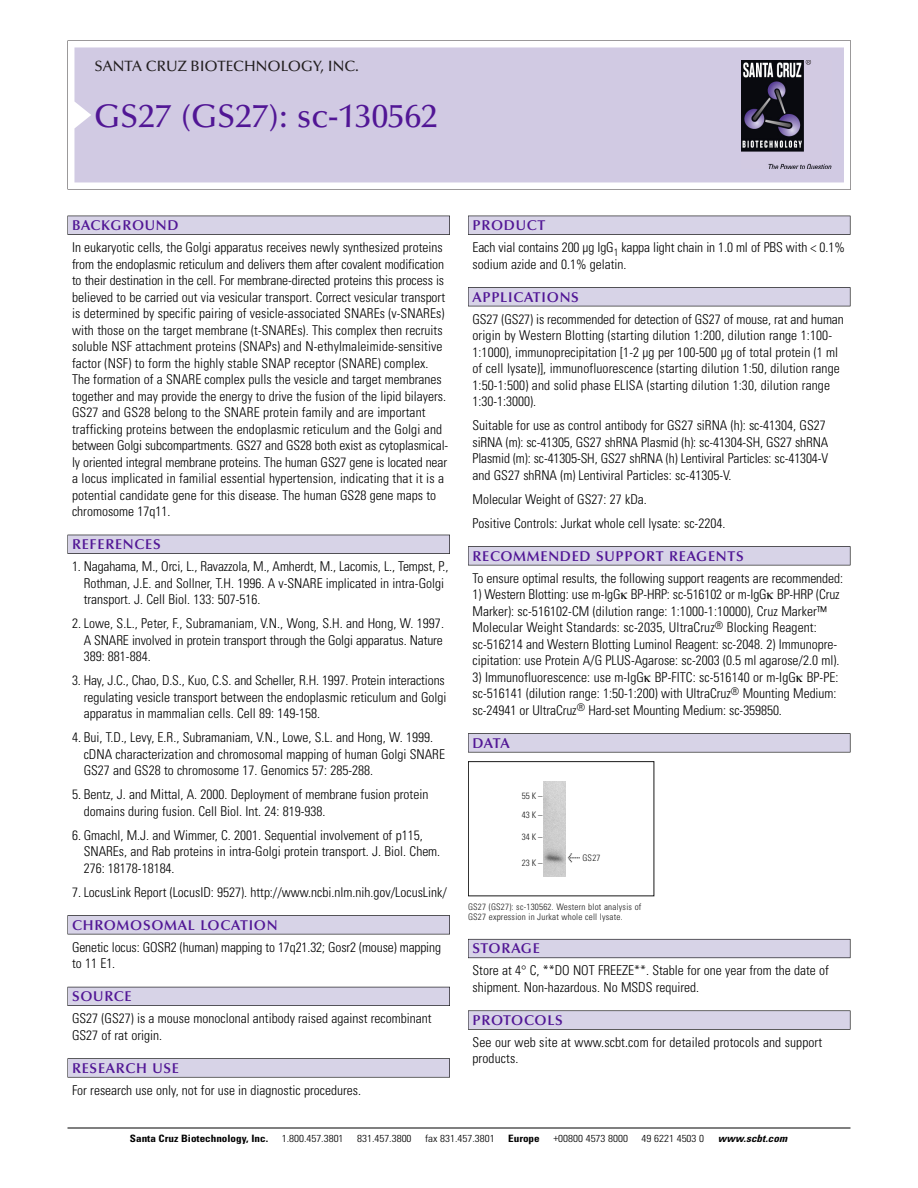
<style>
.page{position:relative;width:918px;height:1188px;background:#fff}
.page>*{position:absolute;margin:0;border:0;box-sizing:border-box;transform-origin:0 0}
.t1{font:500 33px "Optima";color:#511695}
.t2{font:500 15px "Optima";color:#231f20}
.t3{font:600 14.25px "Optima";letter-spacing:.05em;color:#511695}
.t4{font:300 condensed 13.5px/16.5px "Univers";color:#000}
.t5{font:300 condensed 10.2px "Univers";color:#000;scale:1.1 1}
.t6{font:700 condensed 10.2px "Univers";color:#000;scale:1.1 1}
.t7{font:italic 700 condensed 10.2px "Univers";letter-spacing:.005em;color:#000;scale:1.1 1}
.t8{font:9px/10.5px "Univers Condensed Light+CFHEXP";letter-spacing:.025em;color:#191919}
.s1{font-family:"Meta Plus Book Roman+HUGGBQ";font-size:10.5px}
</style>
<div class="page">
<svg style="left:68px;top:40px;width:783px;height:149px"></svg>
<div style="left:74px;top:47px;width:770px;height:135px;background:#d1cae3"></div>
<img style="left:741px;top:60px;width:90px;height:108px">
<div style="left:68px;top:216px;width:382px;height:19px;background:#525155"></div>
<div style="left:68px;top:216px;width:381px;height:18px;background:#d7d3e7"></div>
<div style="left:68px;top:535px;width:382px;height:19px;background:#515055"></div>
<div style="left:68px;top:535px;width:381px;height:18px;background:#d7d3e7"></div>
<div style="left:68px;top:915px;width:382px;height:19px;background:#545357"></div>
<div style="left:68px;top:916px;width:381px;height:18px;background:#d7d3e7"></div>
<div style="left:68px;top:987px;width:382px;height:19px;background:#54535a"></div>
<div style="left:68px;top:987px;width:381px;height:18px;background:#d7d3e7"></div>
<svg style="left:68px;top:1058px;width:382px;height:20px"></svg>
<div style="left:68px;top:1059px;width:381px;height:18px;background:#d7d3e7"></div>
<div style="left:468px;top:216px;width:382px;height:19px;background:#525155"></div>
<div style="left:468px;top:216px;width:382px;height:18px;background:#d7d3e7"></div>
<div style="left:468px;top:287px;width:382px;height:19px;background:#525155"></div>
<div style="left:468px;top:288px;width:382px;height:18px;background:#d7d3e7"></div>
<div style="left:468px;top:546px;width:382px;height:19px;background:#545357"></div>
<div style="left:468px;top:547px;width:382px;height:18px;background:#d7d3e7"></div>
<div style="left:468px;top:733px;width:382px;height:19px;background:#575759"></div>
<div style="left:468px;top:734px;width:382px;height:18px;background:#d7d3e7"></div>
<div style="left:468px;top:939px;width:382px;height:19px;background:#66646d"></div>
<div style="left:468px;top:940px;width:382px;height:18px;background:#d7d3e7"></div>
<svg style="left:468px;top:1010px;width:382px;height:20px"></svg>
<div style="left:468px;top:1011px;width:382px;height:18px;background:#d7d3e7"></div>
<hr style="left:68px;top:1128px;width:782px;height:1px;background:#000">
<div style="left:468px;top:761px;width:186px;height:135px;border:1px solid #191919"></div>
<img style="left:544px;top:781px;width:22px;height:95px">
<p class="t2" style="left:94px;top:61px;width:266px">SANTA CRUZ BIOTECHNOLOGY, INC.</p>
<h1 class="t1" style="left:94px;top:103px;width:345px">GS27 (GS27): sc-130562</h1>
<p class="t3" style="left:72px;top:219px;width:108px">BACKGROUND</p>
<p class="t4" style="left:72px;top:240px;width:378px">In eukaryotic cells, the Golgi apparatus receives newly synthesized proteins from the endoplasmic reticulum and delivers them after covalent modification to their destination in the cell. For membrane-directed proteins this process is believed to be carried out via vesicular transport. Correct vesicular transport is determined by specific pairing of vesicle-associated SNAREs (v-SNAREs) with those on the target membrane (t-SNAREs). This complex then recruits soluble NSF attachment proteins (SNAPs) and N-ethylmaleimide-sensitive factor (NSF) to form the highly stable SNAP receptor (SNARE) complex.<br>The formation of a SNARE complex pulls the vesicle and target membranes together and may provide the energy to drive the fusion of the lipid bilayers.<br>GS27 and GS28 belong to the SNARE protein family and are important trafficking proteins between the endoplasmic reticulum and the Golgi and between Golgi subcompartments. GS27 and GS28 both exist as cytoplasmical&shy;ly oriented integral membrane proteins. The human GS27 gene is located near a locus implicated in familial essential hypertension, indicating that it is a potential candidate gene for this disease. The human GS28 gene maps to chromosome 17q11.</p>
<p class="t3" style="left:72px;top:539px;width:90px">REFERENCES</p>
<p class="t4" style="left:84px;top:559px;width:366px;text-indent:-12px">1. Nagahama, M., Orci, L., Ravazzola, M., Amherdt, M., Lacomis, L., Tempst, P.,<br>Rothman, J.E. and Sollner, T.H. 1996. A v-SNARE implicated in intra-Golgi transport. J. Cell Biol. 133: 507-516.</p>
<p class="t4" style="left:84px;top:616px;width:362px;text-align:justify;text-indent:-12px">2. Lowe, S.L., Peter, F., Subramaniam, V.N., Wong, S.H. and Hong, W. 1997.<br>A SNARE involved in protein transport through the Golgi apparatus. Nature 389: 881-884.</p>
<p class="t4" style="left:84px;top:673px;width:364px;text-indent:-12px">3. Hay, J.C., Chao, D.S., Kuo, C.S. and Scheller, R.H. 1997. Protein interactions regulating vesicle transport between the endoplasmic reticulum and Golgi apparatus in mammalian cells. Cell 89: 149-158.</p>
<p class="t4" style="left:84px;top:730px;width:363px;text-indent:-12px">4. Bui, T.D., Levy, E.R., Subramaniam, V.N., Lowe, S.L. and Hong, W. 1999. cDNA characterization and chromosomal mapping of human Golgi SNARE<br>GS27 and GS28 to chromosome 17. Genomics 57: 285-288.</p>
<p class="t4" style="left:84px;top:787px;width:346px;text-indent:-12px">5. Bentz, J. and Mittal, A. 2000. Deployment of membrane fusion protein domains during fusion. Cell Biol. Int. 24: 819-938.</p>
<p class="t4" style="left:84px;top:828px;width:358px;text-indent:-12px">6. Gmachl, M.J. and Wimmer, C. 2001. Sequential involvement of p115,<br>SNAREs, and Rab proteins in intra-Golgi protein transport. J. Biol. Chem.<br>276: 18178-18184.</p>
<p class="t4" style="left:72px;top:885px;width:376px">7. LocusLink Report (LocusID: 9527). http://www.ncbi.nlm.nih.gov/LocusLink/</p>
<p class="t3" style="left:72px;top:919px;width:207px">CHROMOSOMAL LOCATION</p>
<p class="t4" style="left:72px;top:940px;width:371px">Genetic locus: GOSR2 (human) mapping to 17q21.32; Gosr2 (mouse) mapping to 11 E1.</p>
<p class="t3" style="left:72px;top:991px;width:61px">SOURCE</p>
<p class="t4" style="left:72px;top:1011px;width:361px">GS27 (GS27) is a mouse monoclonal antibody raised against recombinant<br>GS27 of rat origin.</p>
<p class="t3" style="left:72px;top:1062px;width:109px">RESEARCH USE</p>
<p class="t4" style="left:72px;top:1083px;width:290px">For research use only, not for use in diagnostic procedures.</p>
<p class="t3" style="left:473px;top:219px;width:74px">PRODUCT</p>
<p class="t4" style="left:473px;top:240px;width:374px">Each vial contains 200 µg IgG<sub>1</sub> kappa light chain in 1.0 ml of PBS with &lt; 0.1% sodium azide and 0.1% gelatin.</p>
<p class="t3" style="left:473px;top:291px;width:108px">APPLICATIONS</p>
<p class="t4" style="left:473px;top:312px;width:373px">GS27 (GS27) is recommended for detection of GS27 of mouse, rat and human origin by Western Blotting (starting dilution 1:200, dilution range 1:100- 1:1000), immunoprecipitation [1-2 µg per 100-500 µg of total protein (1 ml of cell lysate)], immunofluorescence (starting dilution 1:50, dilution range 1:50-1:500) and solid phase ELISA (starting dilution 1:30, dilution range 1:30-1:3000).</p>
<p class="t4" style="left:473px;top:418px;width:357px">Suitable for use as control antibody for GS27 siRNA (h): sc-41304, GS27 siRNA (m): sc-41305, GS27 shRNA Plasmid (h): sc-41304-SH, GS27 shRNA Plasmid (m): sc-41305-SH, GS27 shRNA (h) Lentiviral Particles: sc-41304-V and GS27 shRNA (m) Lentiviral Particles: sc-41305-V.</p>
<p class="t4" style="left:473px;top:488px;width:254px;line-height:24px">Molecular Weight of GS27: 27 kDa.<br>Positive Controls: Jurkat whole cell lysate: sc-2204.</p>
<p class="t3" style="left:473px;top:550px;width:273px">RECOMMENDED SUPPORT REAGENTS</p>
<p class="t4" style="left:473px;top:571px;width:372px">To ensure optimal results, the following support reagents are recommended:</p>
<p class="t4" style="left:473px;top:587px;width:369px">1) Western Blotting: use m-IgG BP-HRP: sc-516102 or m-IgG BP-HRP (Cruz Marker): sc-516102-CM (dilution range: 1:1000-1:10000), Cruz Marker™ Molecular Weight Standards: sc-2035, UltraCruz<sup>®</sup> Blocking Reagent: sc-516214 and Western Blotting Luminol Reagent: sc-2048. 2) Immunopre&shy;cipitation: use Protein A/G PLUS-Agarose: sc-2003 (0.5 ml agarose/2.0 ml).</p>
<p class="t4" style="left:473px;top:670px;width:368px">3) Immunofluorescence: use m-IgG BP-FITC: sc-516140 or m-IgG BP-PE: sc-516141 (dilution range: 1:50-1:200) with UltraCruz<sup>®</sup> Mounting Medium: sc-24941 or UltraCruz<sup>®</sup> Hard-set Mounting Medium: sc-359850.</p>
<p class="t3" style="left:473px;top:737px;width:39px">DATA</p>
<p class="t8" style="left:522px;top:787px;width:22px;line-height:18.6px">55K–<br>43K–</p>
<p class="t8" style="left:522px;top:832px;width:22px">34K–</p>
<p class="t8" style="left:522px;top:859px;width:22px">23K–</p>
<p class="t8" style="left:568px;top:853px;width:34px"><span class="s1">&lt;</span> GS27</p>
<p class="t8" style="left:468px;top:902px;width:175px">GS27 (GS27): sc-130562. Western blot analysis of<br>GS27 expression in Jurkat whole cell lysate.</p>
<p class="t3" style="left:473px;top:943px;width:69px">STORAGE</p>
<p class="t4" style="left:473px;top:964px;width:358px">Store at 4° C, **DO NOT FREEZE**. Stable for one year from the date of shipment. Non-hazardous. No MSDS required.</p>
<p class="t3" style="left:473px;top:1014px;width:92px">PROTOCOLS</p>
<p class="t4" style="left:473px;top:1035px;width:351px">See our web site at www.scbt.com for detailed protocols and support products.</p>
<p class="t6" style="left:130px;top:1135px;width:127px">Santa Cruz Biotechnology, Inc.</p>
<p class="t5" style="left:282px;top:1135px;width:58px">1.800.457.3801</p>
<p class="t5" style="left:357px;top:1135px;width:51px">831.457.3800</p>
<p class="t5" style="left:425px;top:1135px;width:65px">fax 831.457.3801</p>
<p class="t6" style="left:508px;top:1135px;width:30px">Europe</p>
<p class="t5" style="left:553px;top:1135px;width:69px">+00800 4573 8000</p>
<p class="t5" style="left:642px;top:1135px;width:58px">49 6221 4503 0</p>
<p class="t7" style="left:718px;top:1135px;width:64px">www.scbt.com</p>
</div>
